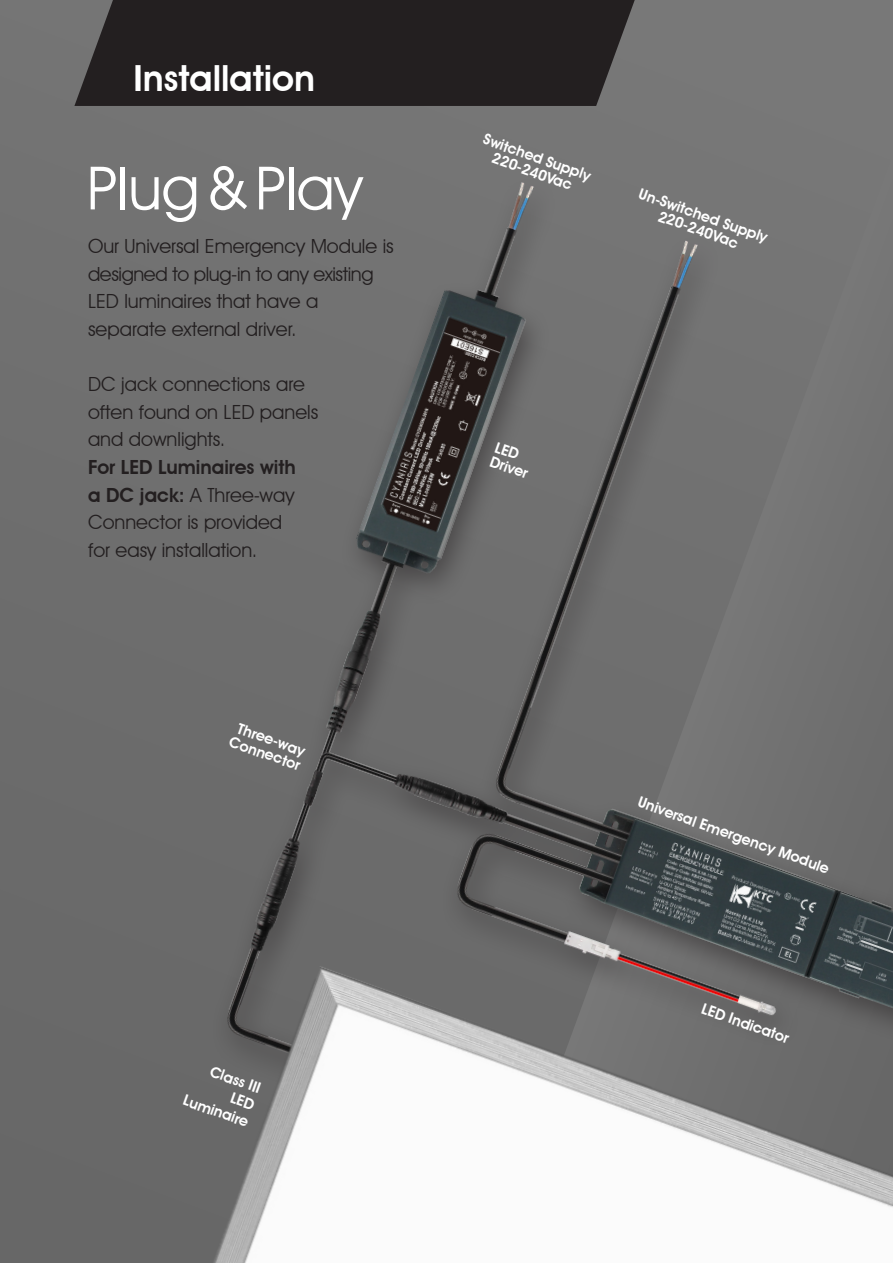
<style>
.page{position:relative;width:893px;height:1263px;background:#707070}
.page>*{position:absolute;margin:0;border:0;box-sizing:border-box;transform-origin:0 0}
.t1{font:60px "Avant Garde IT Cby BT";color:#fff}
.t2{font:600 36px "Avant Garde IT Cby BT";color:#fff}
.t3{font:19.5px/27.6px "Avant Garde IT Cby BT";color:#231f20}
.t4{font:19.5px/27.6px "Avant Garde IT Cby BT";letter-spacing:-.02em;color:#231f20}
.t5{font:600 19.5px/27.6px "Avant Garde IT Cby BT";color:#231f20}
.t6{font:600 15px/15px "Avant Garde IT Cby BT";color:#fff}
.s1{font-weight:400}
</style>
<div class="page">
<img style="left:300px;top:182px;width:398px;height:631px">
<img style="left:215px;top:813px;width:678px;height:450px">
<svg style="left:74px;top:0;width:561px;height:106px;background:#282526"></svg>
<svg style="left:230px;top:1092px;width:26px;height:18px"></svg>
<svg style="left:495px;top:442px;width:25px;height:18px"></svg>
<p class="t2" style="left:134px;top:56px;width:183px">Installation</p>
<p class="t1" style="left:87px;top:152px;width:277px">Plug &amp; Play</p>
<p class="t3" style="left:88px;top:232px;width:307px">Our Universal Emergency Module is</p>
<p class="t4" style="left:88px;top:260px;width:287px">designed to plug-in to any existing<br>LED luminaires that have a</p>
<p class="t3" style="left:88px;top:315px;width:210px">separate external driver.</p>
<p class="t3" style="left:88px;top:370px;width:219px">DC jack connections are</p>
<p class="t3" style="left:88px;top:398px;width:232px">often found on LED panels</p>
<p class="t3" style="left:88px;top:426px;width:139px">and downlights.</p>
<p class="t5" style="left:88px;top:453px;width:209px">For LED Luminaires with a DC jack: <span class="s1">A Three-way</span></p>
<p class="t3" style="left:88px;top:508px;width:196px">Connector is provided for easy installation.</p>
<p class="t6" style="left:238px;top:719px;width:76px;rotate:20deg">Three-way<br>Connector</p>
<p class="t6" style="left:213px;top:1063px;width:54px;rotate:20deg">Class III</p>
<p class="t6" style="left:187px;top:1092px;width:70px;rotate:20deg">Luminaire</p>
<p class="t6" style="left:487px;top:131px;width:114px;rotate:20deg">Switched Supply</p>
<p class="t6" style="left:495px;top:150px;width:85px;rotate:20deg">220-240Vac</p>
<p class="t6" style="left:642px;top:185px;width:137px;rotate:20deg">Un-Switched Supply</p>
<p class="t6" style="left:662px;top:208px;width:85px;rotate:20deg">220-240Vac</p>
<p class="t6" style="left:493px;top:453px;width:41px;rotate:20deg">Driver</p>
<p class="t6" style="left:641px;top:793px;width:203px;rotate:20deg">Universal Emergency Module</p>
<p class="t6" style="left:705px;top:1000px;width:93px;rotate:20deg">LED Indicator</p>
</div>
